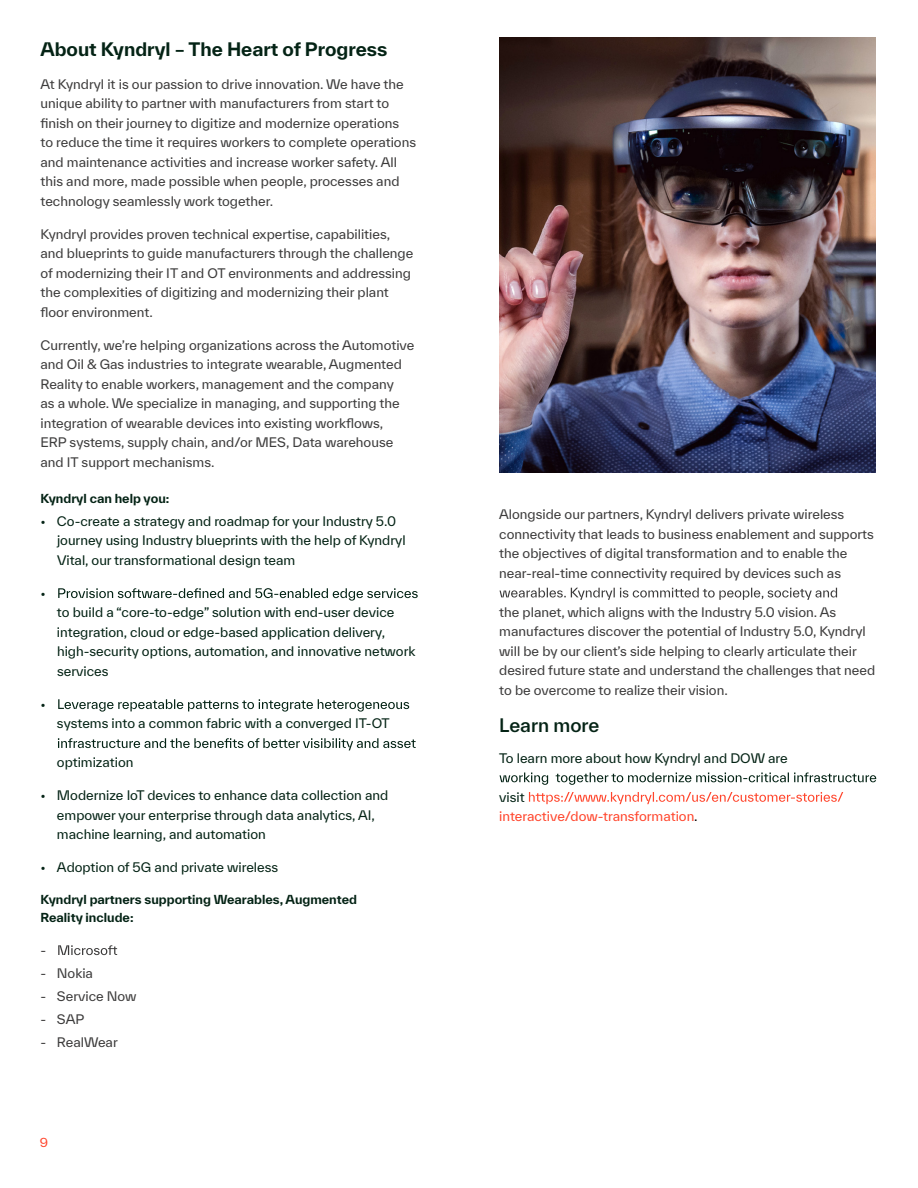
<style>
.page{position:relative;width:918px;height:1188px;background:#fff}
.page>*{position:absolute;margin:0;border:0;box-sizing:border-box;transform-origin:0 0}
.t1{font:700 18px "TWK Everett";color:#042315}
.t2{font:500 18px "TWK Everett";color:#042315}
.t3{font:12.75px/19.5px "TWK Everett";color:#3d3c3c}
.t4{font:12.75px/19.5px "TWK Everett";color:#042315}
.t5{font:12.75px/19.5px "TWK Everett";color:#ff462d}
.t6{font:700 12px/18px "TWK Everett";color:#042315}
.t7{font:12px "TWK Everett";color:#ff462d}
.s1{font-weight:500}
.s2{color:#042315}
.s3{color:#000}
</style>
<div class="page">
<svg style="left:58px;top:588px;width:360px;height:13px"></svg>
<svg style="left:58px;top:699px;width:351px;height:13px"></svg>
<svg style="left:58px;top:738px;width:358px;height:12px"></svg>
<svg style="left:58px;top:945px;width:59px;height:10px"></svg>
<svg style="left:500px;top:588px;width:337px;height:12px"></svg>
<svg style="left:500px;top:773px;width:376px;height:12px"></svg>
<svg style="left:529px;top:792px;width:314px;height:12px"></svg>
<img style="left:499px;top:38px;width:376px;height:434px">
<h1 class="t1" style="left:40px;top:36px;width:348px">About Kyndryl <span class="s1">–</span> The Heart of Progress</h1>
<p class="t3" style="left:40px;top:74px;width:377px">At Kyndryl it is our passion to drive innovation. We have the unique ability to partner with manufacturers from start to finish on their journey to digitize and modernize operations<br>to reduce the time it requires workers to complete operations and maintenance activities and increase worker safety. All this and more, made possible when people, processes and technology seamlessly work together.</p>
<p class="t3" style="left:41px;top:224px;width:374px">Kyndryl provides proven technical expertise, capabilities, and blueprints to guide manufacturers through the challenge of modernizing their IT and OT environments and addressing the complexities of digitizing and modernizing their plant floor environment.</p>
<p class="t3" style="left:41px;top:335px;width:375px">Currently, we’re helping organizations across the Automotive and Oil &amp; Gas industries to integrate wearable, Augmented Reality to enable workers, management and the company<br>as a whole. We specialize in managing, and supporting the integration of wearable devices into existing workflows,<br>ERP systems, supply chain, and/or MES, Data warehouse and IT support mechanisms.</p>
<p class="t6" style="left:40px;top:489px;width:130px">Kyndryl can help you:</p>
<p class="t4" style="left:57px;top:511px;width:350px;text-indent:-17px">• Co-create a strategy and roadmap for your Industry 5.0 journey using Industry blueprints with the help of Kyndryl<br>Vital, our transformational design team</p>
<p class="t4" style="left:41px;top:583px;width:7px">•</p>
<p class="t4" style="left:57px;top:603px;width:360px">to build a “core-to-edge” solution with end-user device integration, cloud or edge-based application delivery, high-security options, automation, and innovative network services</p>
<p class="t4" style="left:41px;top:694px;width:7px">•</p>
<p class="t4" style="left:57px;top:714px;width:334px">systems into a common fabric with a converged IT-OT</p>
<p class="t4" style="left:57px;top:753px;width:78px">optimization</p>
<p class="t4" style="left:57px;top:786px;width:333px;text-indent:-16px">• Modernize IoT devices to enhance data collection and empower your enterprise through data analytics, AI, machine learning, and automation</p>
<p class="t4" style="left:40px;top:858px;width:239px">• Adoption of 5G and private wireless</p>
<p class="t6" style="left:40px;top:890px;width:318px">Kyndryl partners supporting Wearables, Augmented<br>Reality include:</p>
<p class="t3" style="left:40px;top:940px;width:7px">-</p>
<p class="t3" style="left:40px;top:963px;width:54px">- Nokia</p>
<p class="t3" style="left:40px;top:986px;width:98px">- Service Now</p>
<p class="t3" style="left:41px;top:1009px;width:45px">- SAP</p>
<p class="t3" style="left:41px;top:1032px;width:79px">- RealWear</p>
<p class="t7" style="left:40px;top:1134px;width:10px">9</p>
<p class="t3" style="left:499px;top:505px;width:376px">Alongside our partners, Kyndryl delivers private wireless connectivity that leads to business enablement and supports the objectives of digital transformation and to enable the near-real-time connectivity required by devices such as</p>
<p class="t3" style="left:499px;top:602px;width:378px">the planet, which aligns with the Industry 5.0 vision. As manufactures discover the potential of Industry 5.0, Kyndryl will be by our client’s side helping to clearly articulate their desired future state and understand the challenges that need to be overcome to realize their vision.</p>
<h1 class="t2" style="left:499px;top:713px;width:102px">Learn more</h1>
<p class="t4" style="left:499px;top:748px;width:290px">To learn more about how Kyndryl and DOW are</p>
<p class="t5" style="left:499px;top:787px;width:200px"><span class="s2">visit </span>interactive/dow-transformation<span class="s3">.</span></p>
</div>
